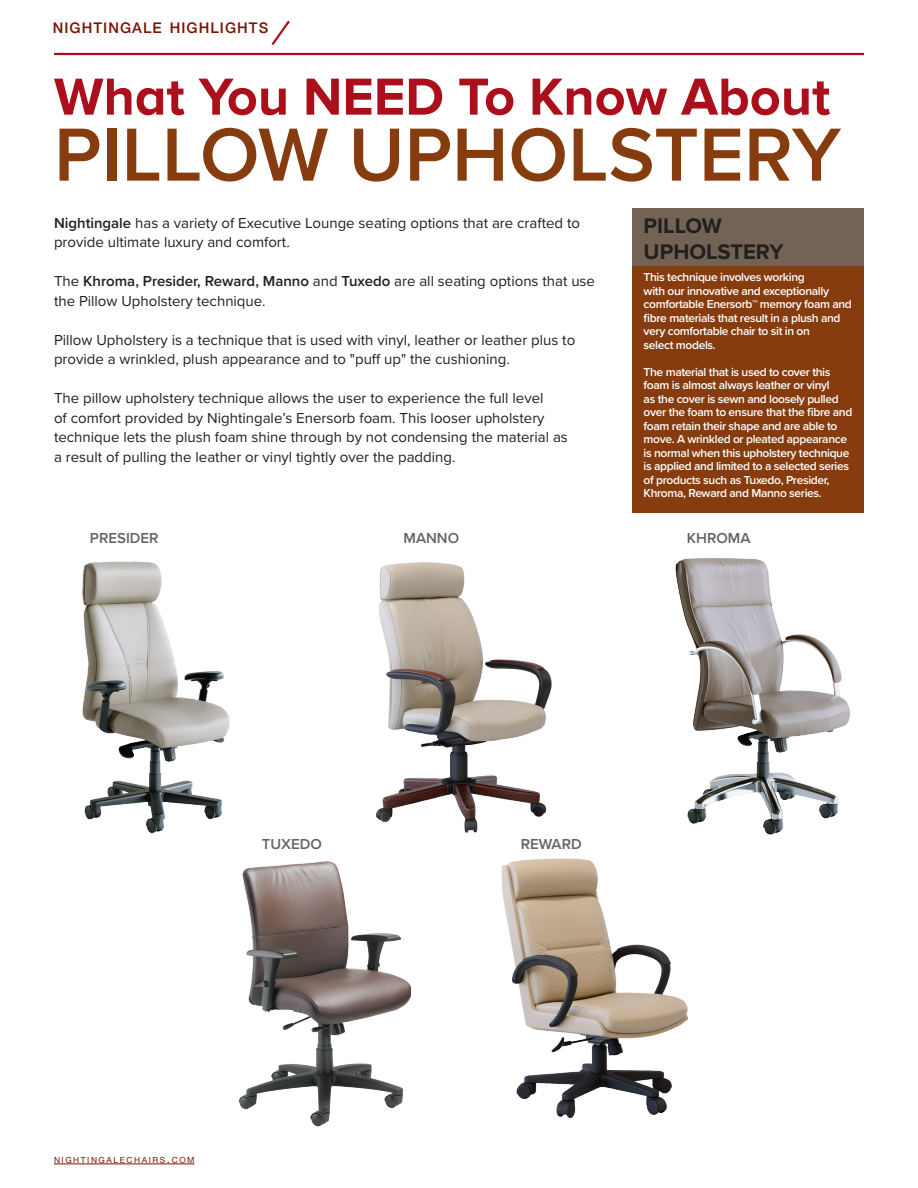
<style>
.page{position:relative;width:918px;height:1188px;background:#fff}
.page>*{position:absolute;margin:0;border:0;box-sizing:border-box;transform-origin:0 0}
.t1{font:600 78px "Proxima Nova";color:#863c0e}
.t2{font:700 54px "Proxima Nova A";color:#ab0f1b}
.t3{font:700 21.9px/26px "Proxima Nova";color:#231f20}
.t4{font:15px/19.5px "Proxima Nova";color:#231f20}
.t5{font:600 15px "Proxima Nova";color:#636366}
.t6{font:500 14.7px "Helvetica Neue";letter-spacing:.07em;color:#791403}
.t7{font:600 12px/13.5px "Proxima Nova";letter-spacing:-.03em;color:#fff}
.t8{font:8.4px "Helvetica Neue";letter-spacing:.185em;color:#791403}
.s1{font-weight:600}
.s2{font-size:12px}
</style>
<div class="page">
<svg style="left:271px;top:20px;width:19px;height:25px"></svg>
<hr style="left:54px;top:1164px;width:141px;height:1px;background:#791403">
<hr style="left:54px;top:53px;width:810px;height:2px;background:#ab0f1b">
<div style="left:633px;top:266px;width:231px;height:247px;background:#863c0e"></div>
<div style="left:633px;top:208px;width:231px;height:58px;background:#726355"></div>
<img style="left:675px;top:558px;width:175px;height:277px">
<img style="left:82px;top:561px;width:148px;height:272px">
<img style="left:501px;top:858px;width:188px;height:260px">
<img style="left:376px;top:561px;width:176px;height:272px">
<img style="left:239px;top:861px;width:172px;height:266px">
<p class="t6" style="left:53px;top:16px;width:217px">NIGHTINGALE HIGHLIGHTS</p>
<h2 class="t2" style="left:54px;top:66px;width:778px">What You NEED To Know About</h2>
<h1 class="t1" style="left:54px;top:96px;width:789px">PILLOW UPHOLSTERY</h1>
<h3 class="t3" style="left:644px;top:214px;width:142px">PILLOW<br>UPHOLSTERY</h3>
<p class="t7" style="left:644px;top:270px;width:210px">This technique involves working<br>with our innovative and exceptionally comfortable Enersorb™ memory foam and fibre materials that result in a plush and very comfortable chair to sit in on<br>select models.</p>
<p class="t7" style="left:644px;top:364px;width:210px">The material that is used to cover this foam is almost always leather or vinyl<br>as the cover is sewn and loosely pulled over the foam to ensure that the fibre and foam retain their shape and are able to move. A wrinkled or pleated appearance is normal when this upholstery technique is applied and limited to a selected series of products such as Tuxedo, Presider, Khroma, Reward and Manno series.</p>
<p class="t4" style="left:54px;top:212px;width:528px"><span class="s1">Nightingale</span> has a variety of Executive Lounge seating options that are crafted to provide ultimate luxury and comfort.</p>
<p class="t4" style="left:54px;top:271px;width:542px">The <span class="s1">Khroma, Presider, Reward, Manno</span> and <span class="s1">Tuxedo</span> are all seating options that use the Pillow Upholstery technique.</p>
<p class="t4" style="left:54px;top:329px;width:523px">Pillow Upholstery is a technique that is used with vinyl, leather or leather plus to provide a wrinkled, plush appearance and to "puff up" the cushioning.</p>
<p class="t4" style="left:54px;top:388px;width:515px">The pillow upholstery technique allows the user to experience the full level<br>of comfort provided by Nightingale’s Enersorb foam. This looser upholstery technique lets the plush foam shine through by not condensing the material as a result of pulling the leather or vinyl tightly over the padding.</p>
<p class="t5" style="left:90px;top:527px;width:70px">PRESIDER</p>
<p class="t5" style="left:403px;top:527px;width:57px">MANNO</p>
<p class="t5" style="left:687px;top:527px;width:65px">KHROMA</p>
<p class="t5" style="left:262px;top:833px;width:62px">TUXEDO</p>
<p class="t8" style="left:54px;top:1154px;width:142px">NIGHTINGALECHAIRS<span class="s2">.</span>COM</p>
<p class="t5" style="left:521px;top:833px;width:63px">REWARD</p>
</div>
